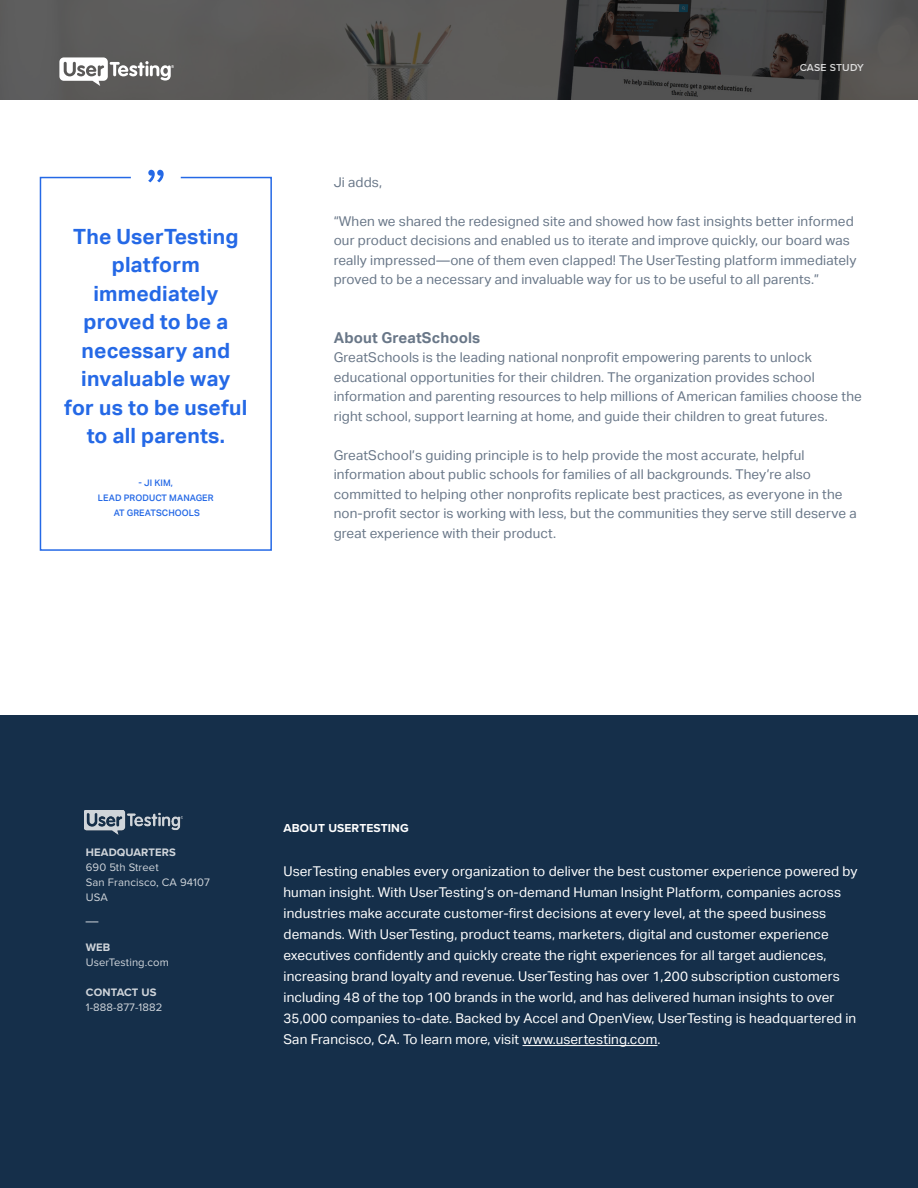
<style>
.page{position:relative;width:918px;height:1188px;background:#fff}
.page>*{position:absolute;margin:0;border:0;box-sizing:border-box;transform-origin:0 0}
.Intro_text_gray{font:55.5px "Proxima Nova";color:#2569e6}
.Body_Text{font:700 21px/28.5px "Aktiv Grotesk";letter-spacing:.01em;color:#2569e6;text-align:center}
.Tab{font:700 15px "Aktiv Grotesk";letter-spacing:.01em;color:#697788}
.Tab-2{font:13.5px/19.5px "Aktiv Grotesk";letter-spacing:.01em;color:#697788}
.t1{font:13.5px/21px "Aktiv Grotesk";letter-spacing:.01em;color:#fff}
.t2{font:700 12px "Proxima Nova";letter-spacing:.01em;color:#fff}
.t3{font:11.25px/15px "Proxima Nova";letter-spacing:.01em;color:#fff}
.t4{font:700 11.25px "Proxima Nova";letter-spacing:.01em;color:#fff}
.t5{font:600 10.5px "Proxima Nova";letter-spacing:.015em;color:#fff}
.Body_Text-2{font:500 9px "Aktiv Grotesk";letter-spacing:.01em;color:#2569e6}
</style>
<div class="page">
<div style="left:0;top:716px;width:918px;height:472px;background:#152f4a"></div>
<hr style="left:523px;top:1045px;width:134px;height:1px;background:#fff">
<svg style="left:0;top:0;width:918px;height:100px;background:#4f4e4d"></svg>
<img style="left:84px;top:810px;width:98px;height:24px">
<svg style="left:59px;top:57px;width:115px;height:29px"></svg>
<div style="left:40px;top:177px;width:232px;height:374px;border:2px solid #2569e6"></div>
<div style="left:132px;top:163px;width:48px;height:46px;background:#fff"></div>
<p class="Intro_text_gray" style="left:145px;top:147px;width:23px">”</p>
<p class="Body_Text" style="left:64px;top:222px;width:185px">The UserTesting platform immediately proved to be a necessary and invaluable way for us to be useful to all parents.</p>
<p class="Body_Text-2" style="left:139px;top:478px;width:36px">- JI KIM,</p>
<p class="Body_Text-2" style="left:98px;top:493px;width:117px">LEAD PRODUCT MANAGER</p>
<p class="Body_Text-2" style="left:114px;top:508px;width:88px">AT GREATSCHOOLS</p>
<p class="t5" style="left:800px;top:59px;width:66px">CASE STUDY</p>
<p class="Tab-2" style="left:334px;top:172px;width:50px">Ji adds,</p>
<p class="Tab-2" style="left:334px;top:211px;width:524px">“When we shared the redesigned site and showed how fast insights better informed our product decisions and enabled us to iterate and improve quickly, our board was really impressed—one of them even clapped! The UserTesting platform immediately proved to be a necessary and invaluable way for us to be useful to all parents.”</p>
<p class="Tab" style="left:334px;top:329px;width:148px">About GreatSchools</p>
<p class="Tab-2" style="left:334px;top:348px;width:530px">GreatSchools is the leading national nonprofit empowering parents to unlock educational opportunities for their children. The organization provides school information and parenting resources to help millions of American families choose the right school, support learning at home, and guide their children to great futures.</p>
<p class="Tab-2" style="left:334px;top:445px;width:524px">GreatSchool’s guiding principle is to help provide the most accurate, helpful information about public schools for families of all backgrounds. They’re also committed to helping other nonprofits replicate best practices, as everyone in the non-profit sector is working with less, but the communities they serve still deserve a great experience with their product.</p>
<p class="t4" style="left:86px;top:844px;width:92px">HEADQUARTERS</p>
<p class="t3" style="left:86px;top:859px;width:126px">690 5th Street<br>San Francisco, CA 94107<br>USA</p>
<p class="t4" style="left:86px;top:908px;width:14px">__</p>
<p class="t4" style="left:86px;top:938px;width:26px">WEB</p>
<p class="t3" style="left:86px;top:954px;width:84px">UserTesting.com</p>
<p class="t4" style="left:86px;top:983px;width:72px">CONTACT US</p>
<p class="t3" style="left:86px;top:999px;width:78px">1-888-877-1882</p>
<p class="t2" style="left:284px;top:819px;width:127px">ABOUT USERTESTING</p>
<p class="t1" style="left:284px;top:861px;width:576px">UserTesting enables every organization to deliver the best customer experience powered by human insight. With UserTesting’s on-demand Human Insight Platform, companies across industries make accurate customer-first decisions at every level, at the speed business demands. With UserTesting, product teams, marketers, digital and customer experience executives confidently and quickly create the right experiences for all target audiences, increasing brand loyalty and revenue. UserTesting has over 1,200 subscription customers including 48 of the top 100 brands in the world, and has delivered human insights to over 35,000 companies to-date. Backed by Accel and OpenView, UserTesting is headquartered in San Francisco, CA. To learn more, visit www.usertesting.com.</p>
</div>
